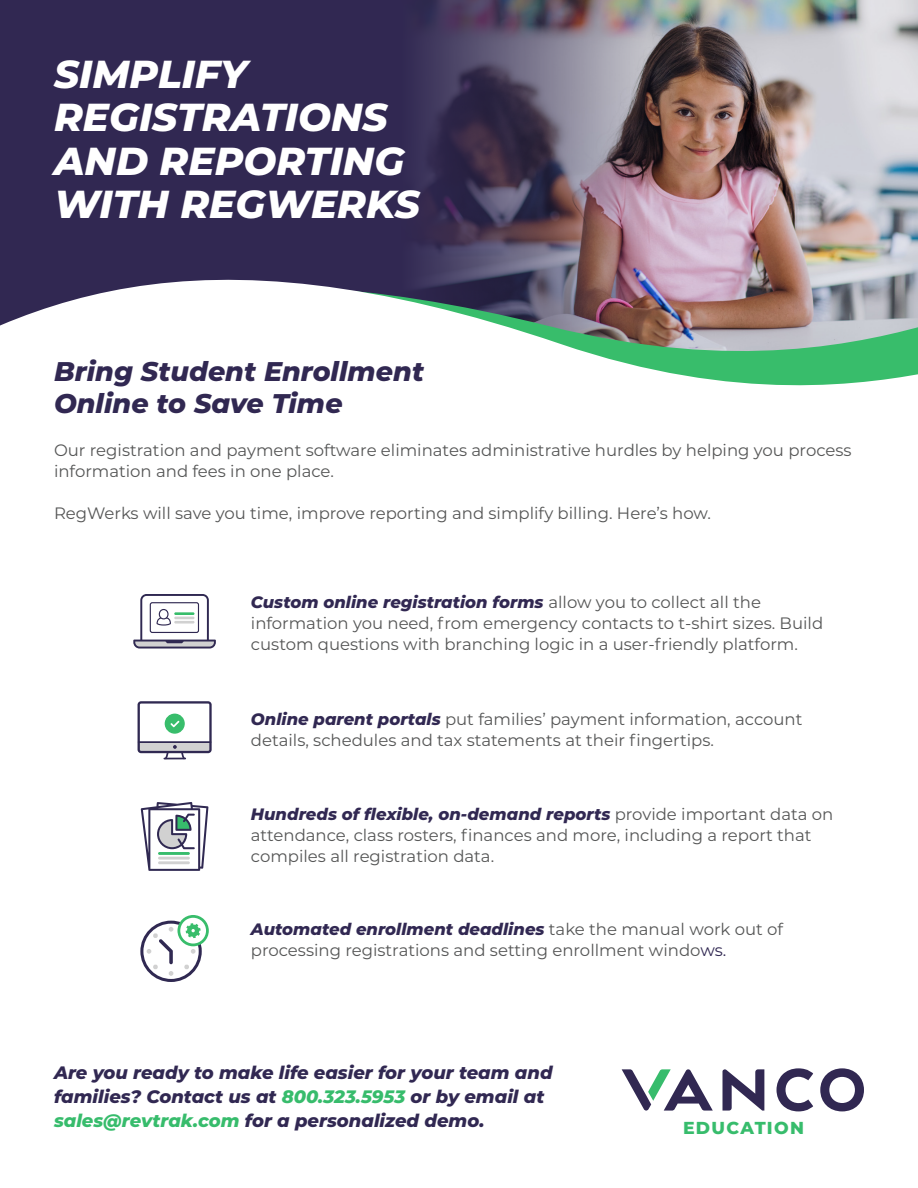
<style>
.page{position:relative;width:918px;height:1188px;background:#fff}
.page>*{position:absolute;margin:0;border:0;box-sizing:border-box;transform-origin:0 0}
.t1{font:italic 800 39px/43.5px "Montserrat";color:#fff}
.t2{font:italic 800 27px "Montserrat";color:#312852}
.t3{font:italic 800 18px/24px "Montserrat";color:#312852}
.t4{font:800 17.25px "Montserrat";letter-spacing:.075em;color:#37bc6c}
.t5{font:16.5px/21px "Montserrat";color:#555656}
.s1{font-weight:800;font-style:italic;color:#312852}
.s2{color:#312852}
.s3{color:#37bc6c}
</style>
<div class="page">
<div style="left:0;top:0;width:397px;height:217px;background:#312852"></div>
<img style="left:397px;top:0;width:521px;height:217px">
<svg style="left:0;top:217px;width:918px;height:543px"></svg>
<svg style="left:820px;top:1068px;width:44px;height:43px"></svg>
<svg style="left:722px;top:1069px;width:42px;height:42px"></svg>
<svg style="left:777px;top:1068px;width:36px;height:43px"></svg>
<svg style="left:622px;top:1069px;width:91px;height:42px"></svg>
<svg style="left:141px;top:802px;width:67px;height:69px"></svg>
<svg style="left:140px;top:915px;width:69px;height:67px"></svg>
<svg style="left:138px;top:701px;width:74px;height:58px"></svg>
<svg style="left:133px;top:594px;width:83px;height:55px"></svg>
<div style="left:159px;top:610px;width:9px;height:9px;background:#fff;border-radius:50%"></div>
<div style="left:159px;top:609px;width:10px;height:10px;border:1px solid #302952;border-radius:50%"></div>
<hr style="left:174px;top:612px;width:20px;height:3px;background:#38bd6b">
<hr style="left:174px;top:617px;width:20px;height:2px;background:#d1d1d1">
<hr style="left:174px;top:621px;width:20px;height:3px;background:#d1d1d1">
<p class="t1" style="left:54px;top:50px;width:335px">SIMPLIFY<br>REGISTRATIONS</p>
<p class="t1" style="left:54px;top:137px;width:352px">AND REPORTING</p>
<p class="t1" style="left:54px;top:180px;width:368px">WITH REGWERKS</p>
<p class="t2" style="left:54px;top:352px;width:372px">Bring Student Enrollment</p>
<p class="t2" style="left:54px;top:384px;width:290px">Online to Save Time</p>
<p class="t5" style="left:54px;top:439px;width:799px">Our registration and payment software eliminates administrative hurdles by helping you process information and fees in one place.</p>
<p class="t5" style="left:54px;top:502px;width:659px">RegWerks will save you time, improve reporting and simplify billing. Here’s how.</p>
<p class="t5" style="left:251px;top:592px;width:574px"><span class="s1">Custom online registration forms</span> allow you to collect all the information you need, from emergency contacts to t-shirt sizes. Build custom questions with branching logic in a user-friendly platform.</p>
<p class="t5" style="left:251px;top:709px;width:553px"><span class="s1">Online parent portals</span> put families’ payment information, account details, schedules and tax statements at their fingertips.</p>
<p class="t5" style="left:251px;top:803px;width:584px"><span class="s1">Hundreds of flexible, on-demand reports</span> provide important data on attendance, class rosters, finances and more, including a report that compiles all registration data.</p>
<p class="t5" style="left:251px;top:919px;width:534px"><span class="s1">Automated enrollment deadlines</span> take the manual work out of processing registrations and setting enrollment windo<span class="s2">ws.</span></p>
<p class="t3" style="left:54px;top:1060px;width:500px">Are you ready to make life easier for your team and families? Contact us at <span class="s3">800.323.5953</span> or by email at <span class="s3">sales@revtrak.com</span> for a personalized demo.</p>
<p class="t4" style="left:683px;top:1115px;width:123px">EDUCATION</p>
</div>
